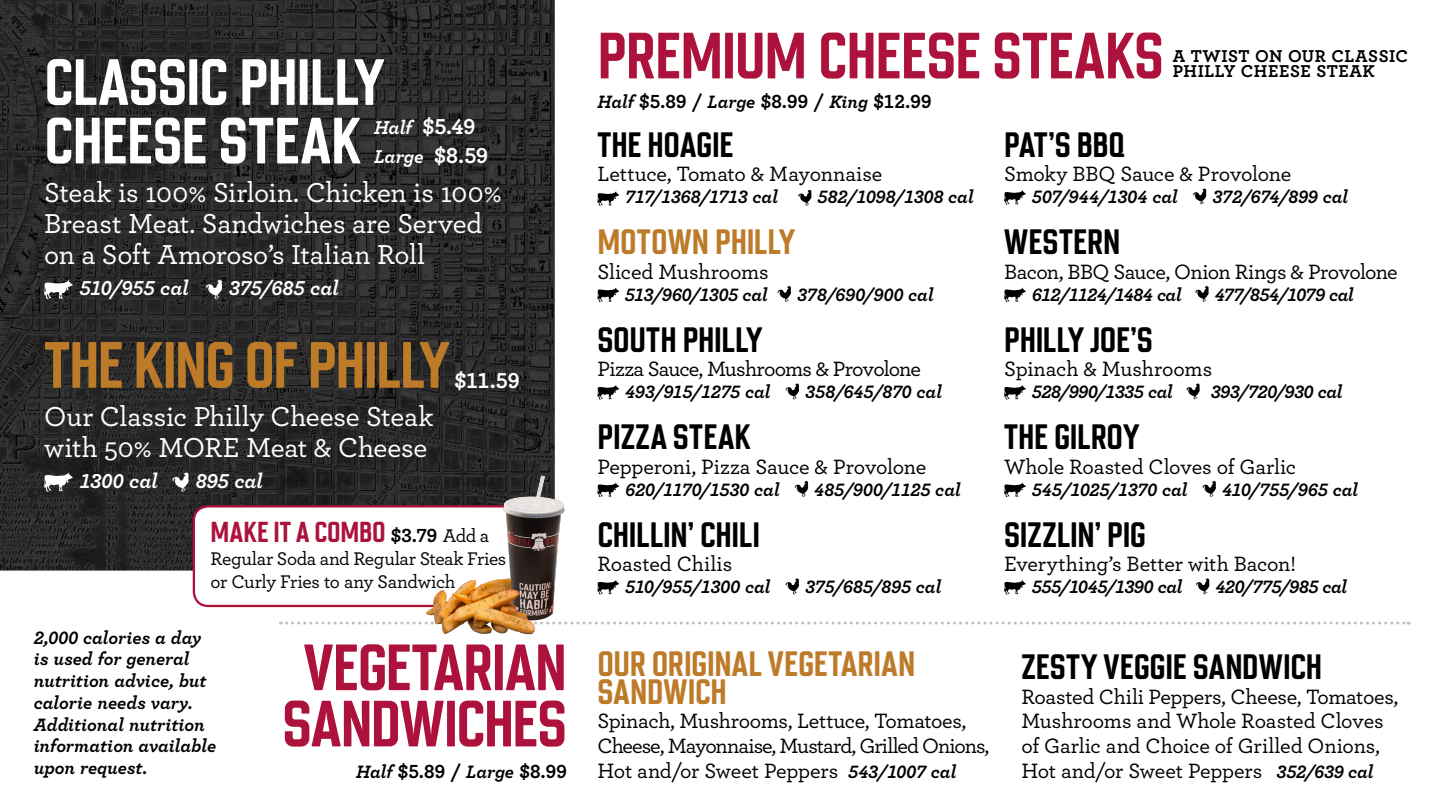
<style>
.page{position:relative;width:1440px;height:810px;background:#fff}
.page>*{position:absolute;margin:0;border:0;box-sizing:border-box;transform-origin:0 0}
.t1{font:700 65.25px/56.2px "Chromoxome Pro";letter-spacing:-.01em;color:#ad123c;text-align:center}
.t2{font:700 65.25px/58.5px "Chromoxome Pro";letter-spacing:-.01em;color:#fff}
.t3{font:700 65.25px "Chromoxome Pro";letter-spacing:-.03em;color:#bd7b2a}
.t4{font:700 35.25px "Chromoxome Pro";letter-spacing:-.005em;color:#000}
.t5{font:700 35.25px/27.8px "Chromoxome Pro";color:#bd7b2a}
.t6{font:700 28.88px "Chromoxome Pro";letter-spacing:.005em;color:#ad123c}
.t7{font:500 28.72px/31.2px "Archer";letter-spacing:-.01em;color:#fff}
.t8{font:700 22.65px "Archer";color:#fff}
.t9{font:500 21.75px/24.8px "Archer";letter-spacing:-.015em;color:#000}
.t10{font:500 21.75px "Archer";letter-spacing:-.04em;color:#000}
.t11{font:italic 700 21.08px "Archer";letter-spacing:-.005em;color:#fff}
.t12{font:700 19.88px "Archer";letter-spacing:.005em;color:#000}
.t13{font:italic 700 19.5px "Archer";letter-spacing:-.005em;color:#fff}
.t14{font:500 19.2px/23px "Archer";letter-spacing:-.02em;color:#000}
.t15{font:italic 700 18.75px/21.8px "Archer";letter-spacing:-.005em;color:#000}
.t16{font:italic 700 18.75px "Archer";letter-spacing:-.025em;color:#000}
.t17{font:700 18px/15.8px "Archer";letter-spacing:.025em;color:#000}
.s1{font-style:italic;font-size:19.5px}
.s2{font-style:normal;font-size:22.65px}
.s3{font-family:"Archer";font-size:19.88px;color:#000}
.s4{font-family:"Archer";font-weight:500;font-size:19.2px;color:#000}
.s5{font-style:italic;font-size:18.75px}
.s6{font-weight:700;font-style:italic;font-size:18.75px}
</style>
<div class="page">
<svg style="left:597px;top:191px;width:22px;height:15px"></svg>
<svg style="left:798px;top:189px;width:14px;height:17px"></svg>
<svg style="left:597px;top:287px;width:22px;height:15px"></svg>
<svg style="left:778px;top:286px;width:13px;height:16px"></svg>
<svg style="left:597px;top:385px;width:22px;height:15px"></svg>
<svg style="left:786px;top:383px;width:13px;height:17px"></svg>
<svg style="left:597px;top:482px;width:22px;height:15px"></svg>
<svg style="left:795px;top:481px;width:13px;height:16px"></svg>
<svg style="left:597px;top:580px;width:22px;height:15px"></svg>
<svg style="left:786px;top:578px;width:13px;height:17px"></svg>
<svg style="left:1004px;top:190px;width:22px;height:15px"></svg>
<svg style="left:1193px;top:188px;width:13px;height:17px"></svg>
<svg style="left:1004px;top:287px;width:22px;height:15px"></svg>
<svg style="left:1195px;top:286px;width:14px;height:16px"></svg>
<svg style="left:1004px;top:385px;width:22px;height:15px"></svg>
<svg style="left:1186px;top:383px;width:14px;height:17px"></svg>
<svg style="left:1004px;top:482px;width:22px;height:15px"></svg>
<svg style="left:1202px;top:481px;width:14px;height:16px"></svg>
<svg style="left:1004px;top:580px;width:22px;height:15px"></svg>
<svg style="left:1196px;top:578px;width:14px;height:17px"></svg>
<svg style="left:280px;top:622px;width:1129px;height:3px"></svg>
<svg style="left:0;top:0;width:554px;height:570px;background:#282828"></svg>
<svg style="left:44px;top:280px;width:29px;height:19px"></svg>
<svg style="left:206px;top:279px;width:16px;height:20px"></svg>
<svg style="left:44px;top:472px;width:29px;height:20px"></svg>
<svg style="left:172px;top:472px;width:17px;height:20px"></svg>
<div style="left:194px;top:506px;width:354px;height:100px;background:#fff;border-radius:14px"></div>
<div style="left:193px;top:505px;width:356px;height:102px;border:2px solid #ad123c;border-radius:14px"></div>
<img style="left:420px;top:473px;width:153px;height:162px">
<h1 class="t2" style="left:44px;top:54px;width:342px">CLASSIC PHILLY<br>CHEESE STEAK</h1>
<p class="t8" style="left:374px;top:109px;width:103px"><span class="s1">Half</span> $5.49</p>
<p class="t13" style="left:374px;top:142px;width:116px">Large <span class="s2">$8.59</span></p>
<h3 class="t7" style="left:44px;top:175px;width:459px">Steak is 100% Sirloin. Chicken is 100%<br>Breast Meat. Sandwiches are Served on a Soft Amoroso’s Italian Roll</h3>
<p class="t11" style="left:80px;top:272px;width:111px">510/955 cal</p>
<p class="t11" style="left:229px;top:272px;width:112px">375/685 cal</p>
<h1 class="t3" style="left:44px;top:327px;width:407px">THE KING OF PHILLY</h1>
<p class="t8" style="left:454px;top:362px;width:67px">$11.59</p>
<h3 class="t7" style="left:44px;top:399px;width:391px">Our Classic Philly Cheese Steak with 50% MORE Meat &amp; Cheese</h3>
<p class="t11" style="left:80px;top:465px;width:80px">1300 cal</p>
<p class="t11" style="left:196px;top:465px;width:69px">895 cal</p>
<h3 class="t6" style="left:211px;top:515px;width:280px">MAKE IT A COMBO <span class="s3">$3.79</span> <span class="s4">Add a</span></h3>
<p class="t14" style="left:211px;top:546px;width:297px">Regular Soda and Regular Steak Fries or Curly Fries to any Sandwich</p>
<p class="t15" style="left:34px;top:625px;width:184px">2,000 calories a day is used for general nutrition advice, but calorie needs vary.<br>Additional nutrition information available upon request.</p>
<h1 class="t1" style="left:282px;top:640px;width:286px">VEGETARIAN<br>SANDWICHES</h1>
<p class="t12" style="left:356px;top:756px;width:212px"><span class="s5">Half</span> $5.89 / <span class="s5">Large</span> $8.99</p>
<h1 class="t1" style="left:597px;top:28px;width:568px">PREMIUM CHEESE STEAKS</h1>
<p class="t12" style="left:597px;top:86px;width:336px"><span class="s5">Half</span> $5.89 / <span class="s5">Large</span> $8.99 / <span class="s5">King</span> $12.99</p>
<h2 class="t4" style="left:597px;top:124px;width:138px">THE HOAGIE</h2>
<p class="t9" style="left:597px;top:161px;width:286px">Lettuce, Tomato &amp; Mayonnaise</p>
<p class="t15" style="left:625px;top:185px;width:155px">717/1368/1713 cal</p>
<p class="t15" style="left:818px;top:185px;width:158px">582/1098/1308 cal</p>
<h2 class="t5" style="left:597px;top:228px;width:199px">MOTOWN PHILLY</h2>
<p class="t9" style="left:597px;top:258px;width:173px">Sliced Mushrooms</p>
<p class="t15" style="left:625px;top:282px;width:145px">513/960/1305 cal</p>
<p class="t15" style="left:797px;top:282px;width:138px">378/690/900 cal</p>
<h2 class="t4" style="left:597px;top:319px;width:167px">SOUTH PHILLY</h2>
<p class="t10" style="left:597px;top:353px;width:325px">Pizza Sauce, Mushrooms &amp; Provolone</p>
<p class="t15" style="left:625px;top:380px;width:147px">493/915/1275 cal</p>
<p class="t15" style="left:805px;top:380px;width:138px">358/645/870 cal</p>
<h2 class="t4" style="left:597px;top:416px;width:155px">PIZZA STEAK</h2>
<p class="t9" style="left:597px;top:453px;width:330px">Pepperoni, Pizza Sauce &amp; Provolone</p>
<p class="t15" style="left:625px;top:477px;width:156px">620/1170/1530 cal</p>
<p class="t15" style="left:814px;top:477px;width:148px">485/900/1125 cal</p>
<h2 class="t4" style="left:597px;top:514px;width:164px">CHILLIN’ CHILI</h2>
<p class="t9" style="left:597px;top:551px;width:136px">Roasted Chilis</p>
<p class="t15" style="left:625px;top:574px;width:147px">510/955/1300 cal</p>
<p class="t15" style="left:805px;top:574px;width:138px">375/685/895 cal</p>
<p class="t17" style="left:1173px;top:47px;width:237px">A TWIST ON OUR CLASSIC<br>PHILLY CHEESE STEAK</p>
<h2 class="t4" style="left:1004px;top:124px;width:122px">PAT’S BBQ</h2>
<p class="t9" style="left:1004px;top:161px;width:289px">Smoky BBQ Sauce &amp; Provolone</p>
<p class="t15" style="left:1032px;top:185px;width:148px">507/944/1304 cal</p>
<p class="t15" style="left:1212px;top:185px;width:137px">372/674/899 cal</p>
<h2 class="t4" style="left:1004px;top:221px;width:118px">WESTERN</h2>
<p class="t9" style="left:1004px;top:258px;width:395px">Bacon, BBQ Sauce, Onion Rings &amp; Provolone</p>
<p class="t16" style="left:1032px;top:280px;width:151px">612/1124/1484 cal</p>
<p class="t16" style="left:1215px;top:280px;width:141px">477/854/1079 cal</p>
<h2 class="t4" style="left:1004px;top:319px;width:150px">PHILLY JOE’S</h2>
<p class="t9" style="left:1004px;top:356px;width:209px">Spinach &amp; Mushrooms</p>
<p class="t16" style="left:1032px;top:377px;width:142px">528/990/1335 cal</p>
<p class="t16" style="left:1211px;top:377px;width:133px">393/720/930 cal</p>
<h2 class="t4" style="left:1004px;top:416px;width:137px">THE GILROY</h2>
<p class="t9" style="left:1004px;top:453px;width:294px">Whole Roasted Cloves of Garlic</p>
<p class="t15" style="left:1032px;top:477px;width:157px">545/1025/1370 cal</p>
<p class="t15" style="left:1222px;top:477px;width:138px">410/755/965 cal</p>
<h2 class="t4" style="left:1004px;top:514px;width:143px">SIZZLIN’ PIG</h2>
<p class="t9" style="left:1004px;top:551px;width:293px">Everything’s Better with Bacon!</p>
<p class="t15" style="left:1032px;top:574px;width:152px">555/1045/1390 cal</p>
<p class="t16" style="left:1216px;top:572px;width:133px">420/775/985 cal</p>
<h2 class="t5" style="left:597px;top:650px;width:319px">OUR ORIGINAL VEGETARIAN<br>SANDWICH</h2>
<p class="t9" style="left:597px;top:708px;width:393px">Spinach, Mushrooms, Lettuce, Tomatoes,<br>Cheese, Mayonnaise, Mustard, Grilled Onions,<br>Hot and/or Sweet Peppers <span class="s6">543/1007 cal</span></p>
<h2 class="t4" style="left:1021px;top:646px;width:302px">ZESTY VEGGIE SANDWICH</h2>
<p class="t9" style="left:1021px;top:683px;width:379px">Roasted Chili Peppers, Cheese, Tomatoes, Mushrooms and Whole Roasted Cloves of Garlic and Choice of Grilled Onions, Hot and/or Sweet Peppers <span class="s6">352/639 cal</span></p>
</div>
